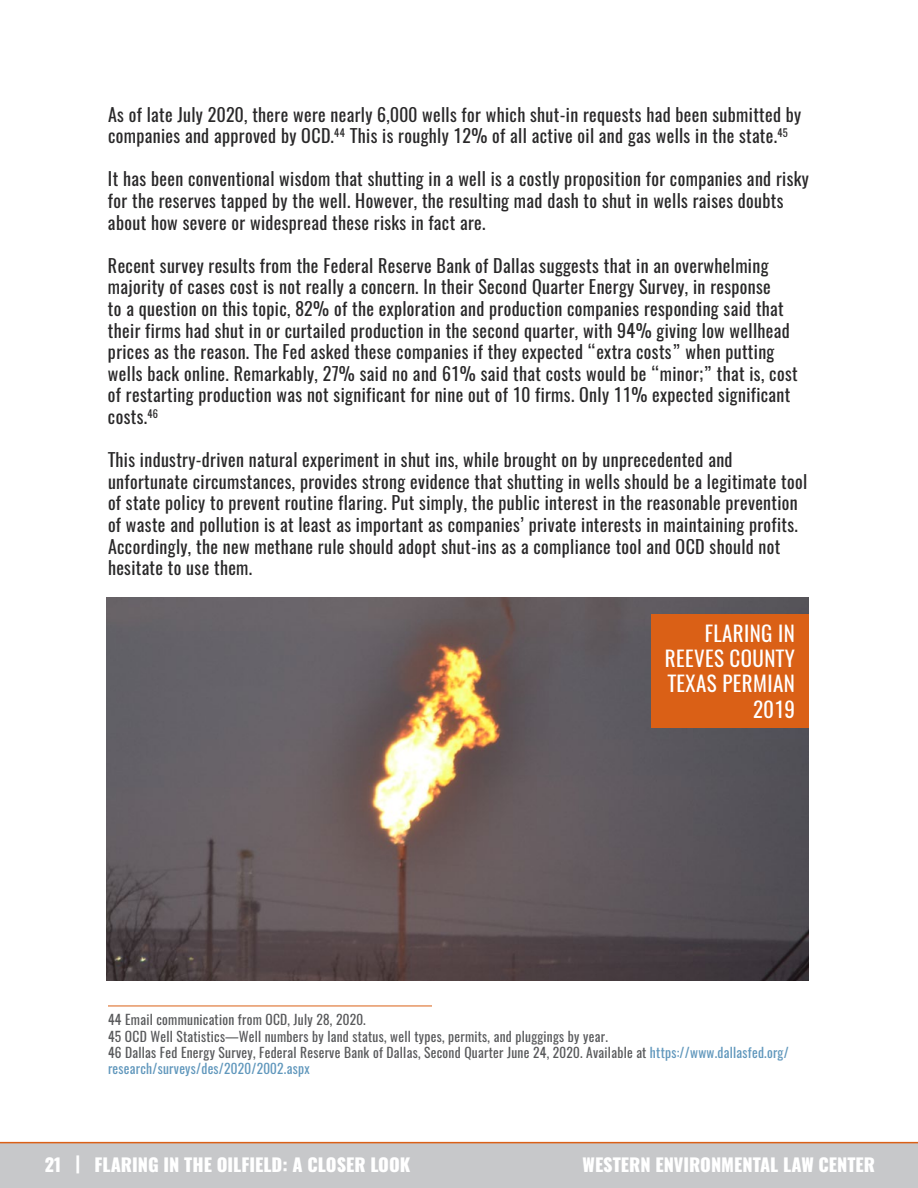
<style>
.page{position:relative;width:918px;height:1188px;background:#fff}
.page>*{position:absolute;margin:0;border:0;box-sizing:border-box;transform-origin:0 0}
.t1{font:21px/25.2px "Oswald";letter-spacing:.02em;color:#fff;text-align:right}
.t2{font:18px/21.6px "Oswald";letter-spacing:.02em;color:#292829}
.t3{font:800 18px "Oswald";color:#fff}
.t4{font:13.5px/16.2px "Oswald";letter-spacing:.02em;color:#58595b}
.s1{color:#6097bc}
</style>
<div class="page">
<div style="left:0;top:1144px;width:918px;height:44px;background:#c7c8ca"></div>
<hr style="left:0;top:1142px;width:918px;height:1px;background:#da6016">
<hr style="left:108px;top:1006px;width:324px;height:1px;background:#da6016">
<img style="left:106px;top:597px;width:702px;height:384px">
<div style="left:651px;top:614px;width:157px;height:114px;background:#da6016"></div>
<p class="t2" style="left:108px;top:104px;width:695px">As of late July 2020, there were nearly 6,000 wells for which shut-in requests had been submitted by companies and approved by OCD.<sup>44</sup> This is roughly 12% of all active oil and gas wells in the state.<sup>45</sup></p>
<p class="t2" style="left:108px;top:168px;width:702px">It has been conventional wisdom that shutting in a well is a costly proposition for companies and risky for the reserves tapped by the well. However, the resulting mad dash to shut in wells raises doubts about how severe or widespread these risks in fact are.</p>
<p class="t2" style="left:108px;top:255px;width:691px">Recent survey results from the Federal Reserve Bank of Dallas suggests that in an overwhelming majority of cases cost is not really a concern. In their Second Quarter Energy Survey, in response<br>to a question on this topic, 82% of the exploration and production companies responding said that their firms had shut in or curtailed production in the second quarter, with 94% giving low wellhead prices as the reason. The Fed asked these companies if they expected “extra costs” when putting wells back online. Remarkably, 27% said no and 61% said that costs would be “minor;” that is, cost of restarting production was not significant for nine out of 10 firms. Only 11% expected significant costs.<sup>46</sup></p>
<p class="t2" style="left:108px;top:449px;width:701px">This industry-driven natural experiment in shut ins, while brought on by unprecedented and unfortunate circumstances, provides strong evidence that shutting in wells should be a legitimate tool of state policy to prevent routine flaring. Put simply, the public interest in the reasonable prevention of waste and pollution is at least as important as companies’ private interests in maintaining profits.<br>Accordingly, the new methane rule should adopt shut-ins as a compliance tool and OCD should not hesitate to use them.</p>
<p class="t1" style="left:665px;top:621px;width:132px">FLARING IN<br>REEVES COUNTY<br>TEXAS PERMIAN<br>2019</p>
<p class="t4" style="left:108px;top:1012px;width:682px">44 Email communication from OCD, July 28, 2020.<br>45 OCD Well Statistics—Well numbers by land status, well types, permits, and pluggings by year.<br>46 Dallas Fed Energy Survey, Federal Reserve Bank of Dallas, Second Quarter June 24, 2020. Available at <span class="s1">https://www.dallasfed.org/ research/surveys/des/2020/2002.aspx</span></p>
<p class="t3" style="left:45px;top:1155px;width:367px">21 | FLARING IN THE OILFIELD: A CLOSER LOOK</p>
<p class="t3" style="left:583px;top:1155px;width:294px">WESTERN ENVIRONMENTAL LAW CENTER</p>
</div>
